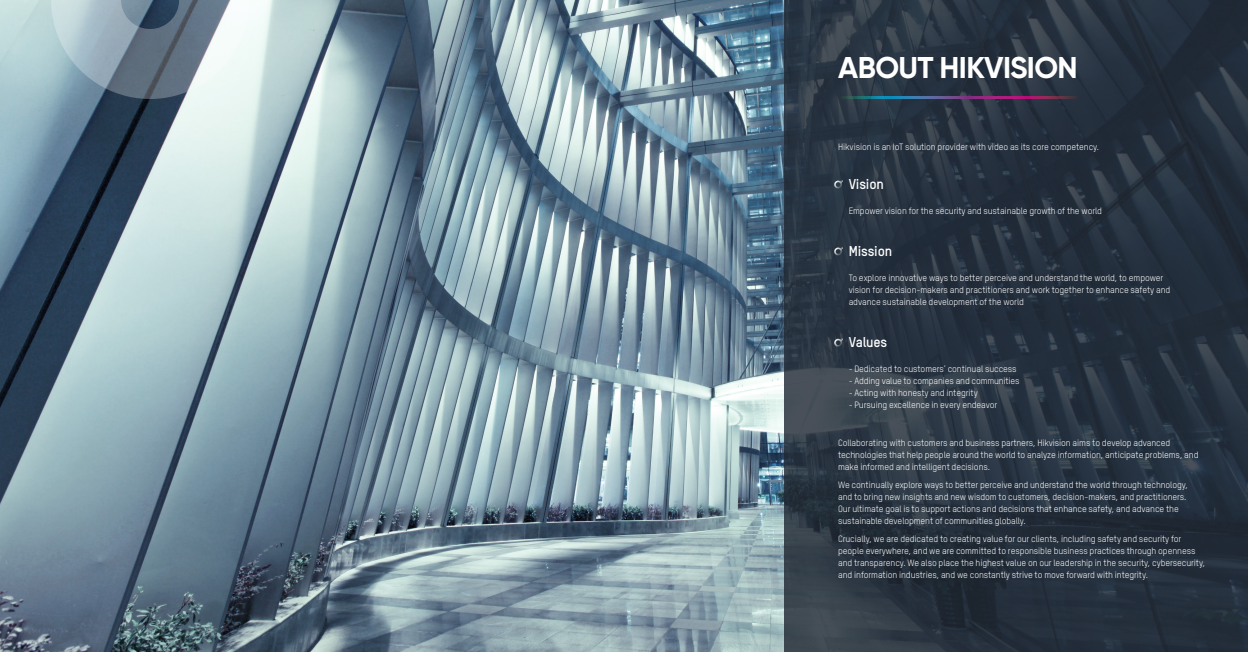
<style>
.page{position:relative;width:1248px;height:652px;background:#fff}
.page>*{position:absolute;margin:0;border:0;box-sizing:border-box;transform-origin:0 0}
.大标{font:700 30px "Gilroy";letter-spacing:-.02em;color:#fff}
.小标{font:700 14px "TSTARPRO";letter-spacing:-.01em;color:#fff}
.正文{font:9px/12px "TSTARPRO";letter-spacing:-.01em;color:#fff}
</style>
<div class="page">
<img style="left:0;top:0;width:784px;height:652px">
<svg style="left:784px;top:0;width:463px;height:652px;background:#27323f"></svg>
<svg style="left:51px;top:0;width:198px;height:99px;background:#93a4af"></svg>
<svg style="left:838px;top:97px;width:238px;height:2px"></svg>
<div style="left:834px;top:248px;width:8px;height:7px;border:2px solid #fff;border-radius:50%"></div>
<div style="left:834px;top:339px;width:8px;height:8px;border:2px solid #fff;border-radius:50%"></div>
<div style="left:834px;top:181px;width:8px;height:8px;border:2px solid #fff;border-radius:50%"></div>
<svg style="left:839px;top:179px;width:3px;height:4px"></svg>
<p class="大标" style="left:838px;top:48px;width:241px">ABOUT HIKVISION</p>
<p class="正文" style="left:838px;top:140px;width:262px">Hikvision is an IoT solution provider with video as its core competency.</p>
<p class="小标" style="left:848px;top:175px;width:37px">Vision</p>
<p class="正文" style="left:848px;top:205px;width:255px">Empower vision for the security and sustainable growth of the world</p>
<p class="小标" style="left:848px;top:241px;width:45px">Mission</p>
<p class="正文" style="left:848px;top:272px;width:323px">To explore innovative ways to better perceive and understand the world, to empower vision for decision-makers and practitioners and work together to enhance safety and advance sustainable development of the world</p>
<p class="小标" style="left:848px;top:332px;width:40px">Values</p>
<p class="正文" style="left:848px;top:362px;width:169px">- Dedicated to customers’ continual success</p>
<p class="正文" style="left:848px;top:374px;width:172px">- Adding value to companies and communities</p>
<p class="正文" style="left:848px;top:386px;width:130px">- Acting with honesty and integrity</p>
<p class="正文" style="left:848px;top:398px;width:150px">- Pursuing excellence in every endeavor</p>
<p class="正文" style="left:838px;top:437px;width:362px">Collaborating with customers and business partners, Hikvision aims to develop advanced technologies that help people around the world to analyze information, anticipate problems, and make informed and intelligent decisions.</p>
<p class="正文" style="left:838px;top:478px;width:351px">We continually explore ways to better perceive and understand the world through technology, and to bring new insights and new wisdom to customers, decision-makers, and practitioners.<br>Our ultimate goal is to support actions and decisions that enhance safety, and advance the sustainable development of communities globally.</p>
<p class="正文" style="left:838px;top:532px;width:368px">Crucially, we are dedicated to creating value for our clients, including safety and security for people everywhere, and we are committed to responsible business practices through openness and transparency. We also place the highest value on our leadership in the security, cybersecurity, and information industries, and we constantly strive to move forward with integrity.</p>
</div>
